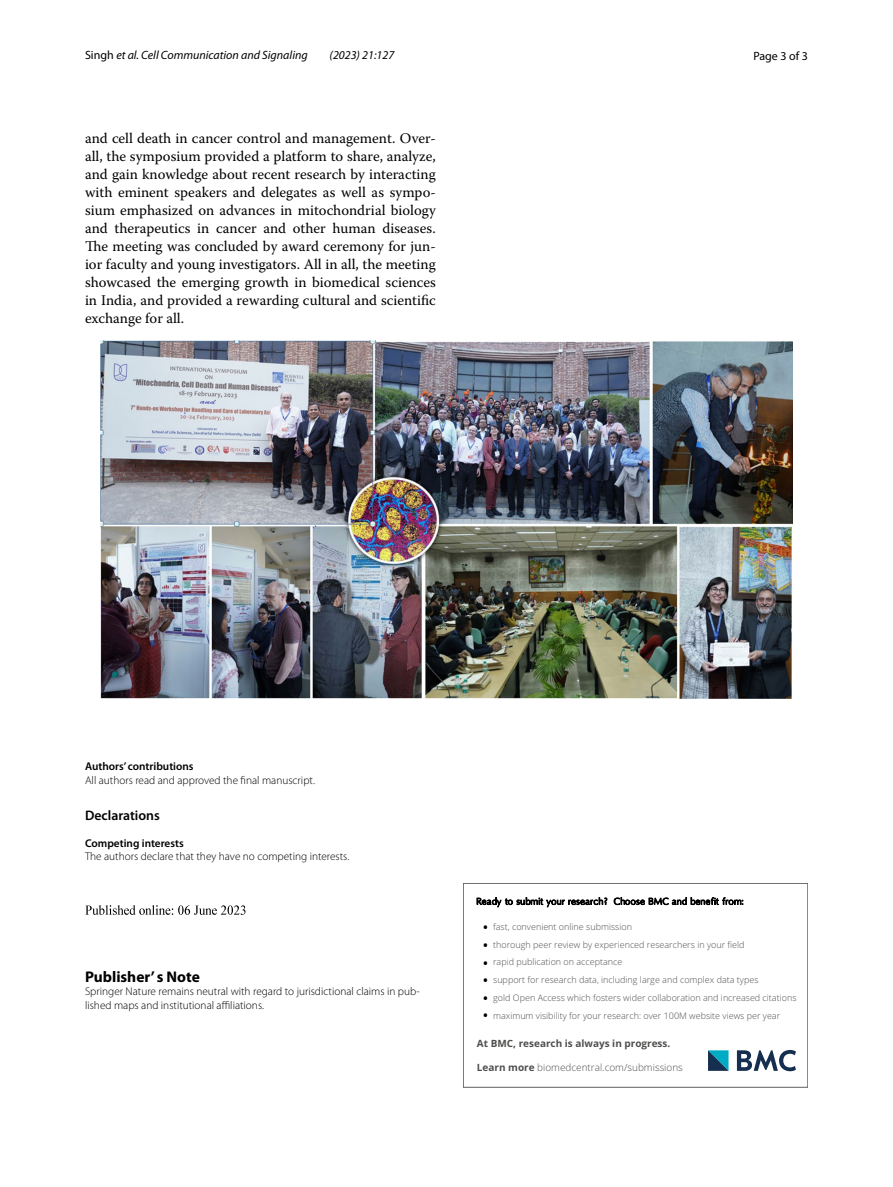
<style>
.page{position:relative;width:893px;height:1187px;background:#fff}
.page>*{position:absolute;margin:0;border:0;box-sizing:border-box;transform-origin:0 0}
.t1{font:700 15.45px "Myriad Pro";color:#000}
.t2{font:14.7px/18px "Warnock Pro";color:#000;text-align:justify}
.t3{font:600 13.8px "Myriad Pro";color:#000}
.t4{font:italic 12px "Myriad Pro";color:#000}
.t5{font:12px "Myriad Pro";color:#000}
.t6{font:300 11.25px/13.5px "Myriad Pro";color:#000}
.t7{font:600 11.25px "Myriad Pro";color:#000}
.t8{font:300 10.05px "Open Sans";color:#4e4e4d}
.t9{font:700 10.05px "Open Sans";color:#4e4e4d}
.t10{font:italic 9.15px "Oregon LDO Book Sinistral";color:#000}
.t11{font:300 9px "Open Sans";color:#4e4e4d}
.s1{font-style:normal}
.s2{font-weight:800;font-size:10.5px;color:#000}
.s3{font-weight:700}
</style>
<div class="page">
<div style="left:463px;top:883px;width:345px;height:204px;border:1px solid #616160"></div>
<svg style="left:737px;top:1050px;width:59px;height:21px"></svg>
<svg style="left:708px;top:1050px;width:20px;height:20px"></svg>
<img style="left:85px;top:905px;width:161px;height:10px">
<img style="left:101px;top:341px;width:691px;height:357px">
<p class="t4" style="left:85px;top:48px;width:224px"><span class="s1">Singh</span> et al. Cell Communication and Signaling</p>
<p class="t4" style="left:330px;top:48px;width:66px">(2023) 21:127</p>
<p class="t5" style="left:753px;top:48px;width:56px">Page 3 of 3</p>
<p class="t2" style="left:85px;top:128px;width:352px">and cell death in cancer control and management. Over&shy;all, the symposium provided a platform to share, analyze, and gain knowledge about recent research by interacting with eminent speakers and delegates as well as sympo&shy;sium emphasized on advances in mitochondrial biology and therapeutics in cancer and other human diseases.<br>The meeting was concluded by award ceremony for jun&shy;ior faculty and young investigators. All in all, the meeting showcased the emerging growth in biomedical sciences in India, and provided a rewarding cultural and scientific exchange for all.</p>
<p class="t7" style="left:85px;top:759px;width:110px">Authors’ contributions</p>
<p class="t6" style="left:85px;top:773px;width:231px">All authors read and approved the final manuscript.</p>
<p class="t3" style="left:85px;top:806px;width:76px">Declarations</p>
<p class="t7" style="left:85px;top:835px;width:100px">Competing interests</p>
<p class="t6" style="left:85px;top:849px;width:266px">The authors declare that they have no competing interests.</p>
<p class="t1" style="left:85px;top:966px;width:116px">Publisher’ s Note</p>
<p class="t6" style="left:85px;top:984px;width:336px">Springer Nature remains neutral with regard to jurisdictional claims in pub&shy;lished maps and institutional affiliations.</p>
<p class="t10" style="left:476px;top:896px;width:271px">Ready to submit y our research? Choose BMC and benefit from:</p>
<p class="t11" style="left:484px;top:920px;width:150px"><span class="s2">•</span> fast, convenient online submission</p>
<p class="t11" style="left:484px;top:938px;width:263px"><span class="s2">•</span> thorough peer review by experienced researchers in your field</p>
<p class="t11" style="left:484px;top:955px;width:140px"><span class="s2">•</span> rapid publication on acceptance</p>
<p class="t11" style="left:484px;top:973px;width:277px"><span class="s2">•</span> support for research data, including large and complex data types</p>
<p class="t11" style="left:484px;top:991px;width:314px"><span class="s2">•</span> gold Open Access which fosters wider collaboration and increased citations</p>
<p class="t11" style="left:484px;top:1009px;width:298px"><span class="s2">•</span> maximum visibility for your research: over 100M website views per year</p>
<p class="t9" style="left:477px;top:1036px;width:195px">At BMC, research is always in progress.</p>
<p class="t8" style="left:477px;top:1060px;width:207px"><span class="s3">Learn more</span> biomedcentral.com/submissions</p>
</div>
